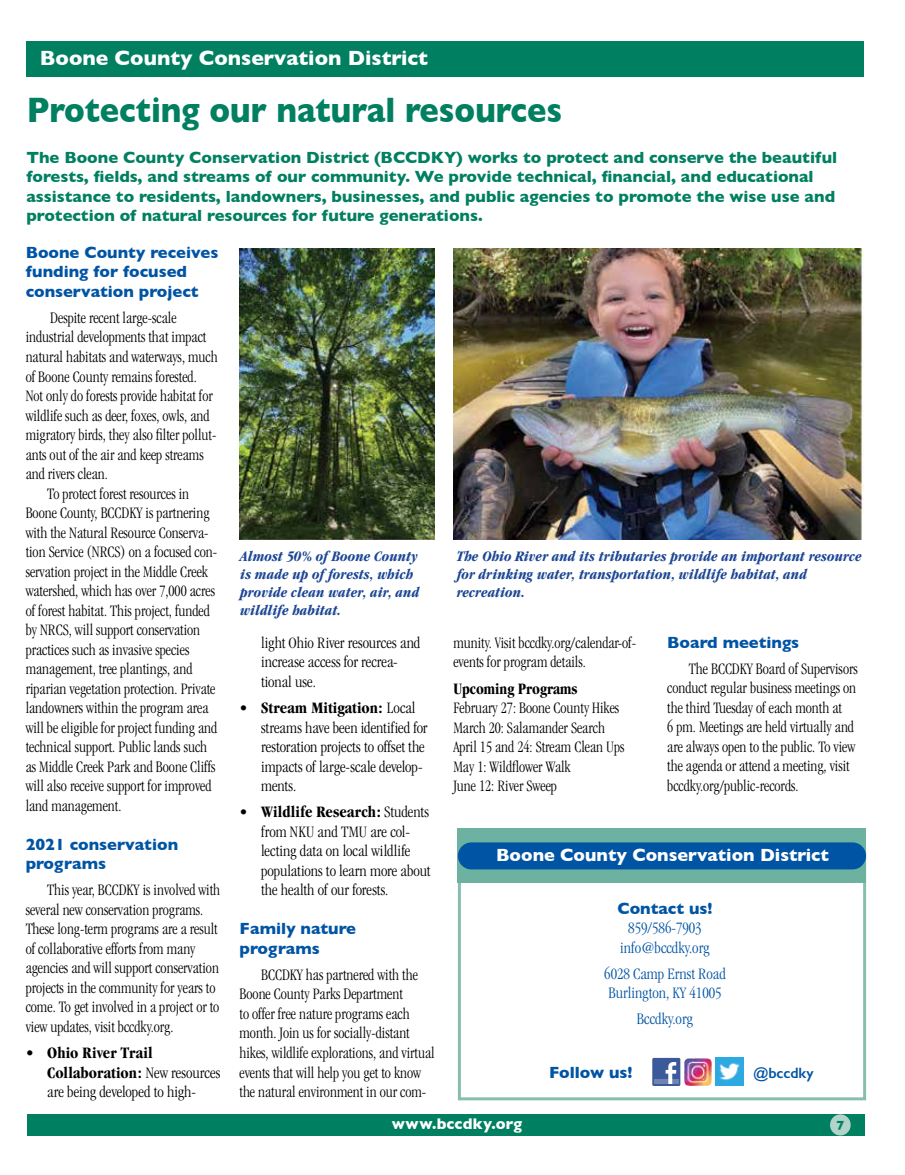
<style>
.page{position:relative;width:905px;height:1175px;background:#fff}
.page>*{position:absolute;margin:0;border:0;box-sizing:border-box;transform-origin:0 0}
.t1{font:700 36px "Gill Sans";color:#008061;scale:.9 1}
.t2{font:700 21px "Gill Sans";color:#fff}
.t3{font:700 18px "Gill Sans";color:#fff}
.t4{font:300 condensed 16.5px/19.5px "Garamond";color:#000;scale:.95 1}
.t5{font:300 condensed 16.5px/19.5px "Garamond";color:#000}
.t6{font:700 16.5px/19.5px "Gill Sans";color:#008061}
.t7{font:700 16.5px/19.5px "Gill Sans";color:#0054a4}
.t8{font:300 condensed 16.5px/19.5px "Garamond";color:#0054a4;text-align:center}
.t9{font:700 condensed 16.5px "Garamond";color:#000;scale:.95 1}
.t10{font:700 15.75px "Gill Sans";color:#fff}
.t11{font:italic 700 condensed 15px/18px "Garamond";color:#1c4694}
.t12{font:600 15px "Gill Sans";color:#0054a4}
.t13{font:700 13.5px "Gill Sans";color:#008061}
.s1{font-weight:700}
</style>
<div class="page">
<div style="left:27px;top:1114px;width:837px;height:21px;background:#008061"></div>
<div style="left:830px;top:1114px;width:20px;height:21px;background:#b1d3c9;border-radius:50%"></div>
<div style="left:27px;top:41px;width:837px;height:35px;background:#008061"></div>
<div style="left:458px;top:848px;width:408px;height:252px;background:#fff;border:3px solid #88beb0"></div>
<div style="left:458px;top:829px;width:408px;height:54px;background:#6db2a1"></div>
<div style="left:458px;top:842px;width:408px;height:27px;background:#0054a4;border-radius:14px"></div>
<div style="left:652px;top:1057px;width:28px;height:29px;background:#3c5a99;border-radius:2px"></div>
<hr style="left:654px;top:1080px;width:24px;height:4px;background:#6d84b4">
<svg style="left:665px;top:1062px;width:11px;height:22px"></svg>
<img style="left:684px;top:1058px;width:28px;height:27px">
<img style="left:715px;top:1057px;width:28px;height:28px">
<img style="left:239px;top:248px;width:195px;height:292px">
<img style="left:453px;top:248px;width:410px;height:292px">
<p class="t2" style="left:40px;top:41px;width:389px">Boone County Conservation District</p>
<h1 class="t1" style="left:27px;top:81px;width:596px">Protecting our natural resources</h1>
<p class="t6" style="left:26px;top:147px;width:812px">The Boone County Conservation District (BCCDKY) works to protect and conserve the beautiful forests, fields, and streams of our community. We provide technical, financial, and educational assistance to residents, landowners, businesses, and public agencies to promote the wise use and protection of natural resources for future generations.</p>
<p class="t7" style="left:26px;top:242px;width:194px">Boone County receives funding for focused conservation project</p>
<p class="t4" style="left:50px;top:308px;width:134px">Despite recent large-scale</p>
<p class="t4" style="left:26px;top:327px;width:192px">industrial developments that impact</p>
<p class="t4" style="left:26px;top:347px;width:204px">natural habitats and waterways, much</p>
<p class="t4" style="left:26px;top:366px;width:182px">of Boone County remains forested.</p>
<p class="t4" style="left:26px;top:386px;width:199px">Not only do forests provide habitat for</p>
<p class="t4" style="left:26px;top:405px;width:195px">wildlife such as deer, foxes, owls, and</p>
<p class="t4" style="left:26px;top:425px;width:202px">migratory birds, they also filter pollut-</p>
<p class="t4" style="left:26px;top:444px;width:189px">ants out of the air and keep streams</p>
<p class="t4" style="left:26px;top:464px;width:88px">and rivers clean.</p>
<p class="t4" style="left:47px;top:483px;width:151px">To protect forest resources in</p>
<p class="t4" style="left:26px;top:503px;width:195px">Boone County, BCCDKY is partnering</p>
<p class="t4" style="left:26px;top:522px;width:194px">with the Natural Resource Conserva-</p>
<p class="t4" style="left:26px;top:542px;width:203px">tion Service (NRCS) on a focused con-</p>
<p class="t4" style="left:26px;top:561px;width:193px">servation project in the Middle Creek</p>
<p class="t4" style="left:26px;top:581px;width:201px">watershed, which has over 7,000 acres</p>
<p class="t4" style="left:26px;top:600px;width:195px">of forest habitat. This project, funded</p>
<p class="t4" style="left:26px;top:620px;width:185px">by NRCS, will support conservation</p>
<p class="t4" style="left:26px;top:639px;width:174px">practices such as invasive species</p>
<p class="t4" style="left:26px;top:659px;width:177px">management, tree plantings, and</p>
<p class="t4" style="left:26px;top:678px;width:201px">riparian vegetation protection. Private</p>
<p class="t4" style="left:26px;top:698px;width:194px">landowners within the program area</p>
<p class="t4" style="left:26px;top:717px;width:203px">will be eligible for project funding and</p>
<p class="t4" style="left:26px;top:737px;width:193px">technical support. Public lands such</p>
<p class="t4" style="left:26px;top:756px;width:201px">as Middle Creek Park and Boone Cliffs</p>
<p class="t4" style="left:26px;top:776px;width:197px">will also receive support for improved</p>
<p class="t4" style="left:26px;top:795px;width:102px">land management.</p>
<p class="t7" style="left:26px;top:834px;width:154px">2021 conservation programs</p>
<p class="t4" style="left:26px;top:880px;width:206px;text-indent:22px">This year, BCCDKY is involved with several new conservation programs.<br>These long-term programs are a result of collaborative efforts from many agencies and will support conservation projects in the community for years to come. To get involved in a project or to view updates, visit bccdky.org.</p>
<p class="t5" style="left:47px;top:1043px;width:174px;text-indent:-22px">• <span class="s1">Ohio River Trail<br>Collaboration:</span> New resources are being developed to high-</p>
<p class="t11" style="left:240px;top:547px;width:180px">Almost 50% of Boone County is made up of forests, which provide clean water, air, and wildlife habitat.</p>
<p class="t11" style="left:456px;top:547px;width:406px">The Ohio River and its tributaries provide an important resource for drinking water, transportation, wildlife habitat, and recreation.</p>
<p class="t5" style="left:261px;top:633px;width:161px">light Ohio River resources and increase access for recrea&shy;tional use.</p>
<p class="t5" style="left:261px;top:698px;width:168px;text-indent:-22px">• <span class="s1">Stream Mitigation:</span> Local streams have been identified for restoration projects to offset the impacts of large-scale develop&shy;ments.</p>
<p class="t5" style="left:261px;top:802px;width:171px;text-indent:-22px">• <span class="s1">Wildlife Research:</span> Students from NKU and TMU are col&shy;lecting data on local wildlife populations to learn more about the health of our forests.</p>
<p class="t7" style="left:239px;top:918px;width:118px">Family nature programs</p>
<p class="t4" style="left:239px;top:965px;width:207px;text-indent:22px">BCCDKY has partnered with the Boone County Parks Department<br>to offer free nature programs each month. Join us for socially-distant hikes, wildlife explorations, and virtual events that will help you get to know the natural environment in our com-</p>
<p class="t4" style="left:453px;top:633px;width:194px">munity. Visit bccdky.org/calendar-of&shy;events for program details.</p>
<p class="t9" style="left:453px;top:679px;width:132px">Upcoming Programs</p>
<p class="t4" style="left:453px;top:698px;width:182px">February 27: Boone County Hikes<br>March 20: Salamander Search<br>April 15 and 24: Stream Clean Ups<br>May 1: Wildflower Walk<br>June 12: River Sweep</p>
<p class="t7" style="left:667px;top:632px;width:133px">Board meetings</p>
<p class="t4" style="left:667px;top:659px;width:202px;text-indent:22px">The BCCDKY Board of Supervisors conduct regular business meetings on the third Tuesday of each month at<br>6 pm. Meetings are held virtually and are always open to the public. To view the agenda or attend a meeting, visit bccdky.org/public-records.</p>
<p class="t3" style="left:496px;top:841px;width:334px">Boone County Conservation District</p>
<p class="t7" style="left:617px;top:898px;width:97px">Contact us!</p>
<p class="t8" style="left:620px;top:918px;width:91px">859/586-7903 info@bccdky.org</p>
<p class="t8" style="left:604px;top:963px;width:123px;text-align:left">6028 Camp Ernst Road<br>Burlington, KY 41005</p>
<p class="t8" style="left:637px;top:1009px;width:58px">Bccdky.org</p>
<p class="t7" style="left:549px;top:1062px;width:85px">Follow us!</p>
<p class="t12" style="left:753px;top:1063px;width:62px">@bccdky</p>
<p class="t10" style="left:392px;top:1110px;width:132px">www.bccdky.org</p>
<p class="t13" style="left:836px;top:1114px;width:11px">75</p>
<p class="t10" style="left:326px;top:1113px;width:244px">www.boonecountyalliance.com</p>
</div>
